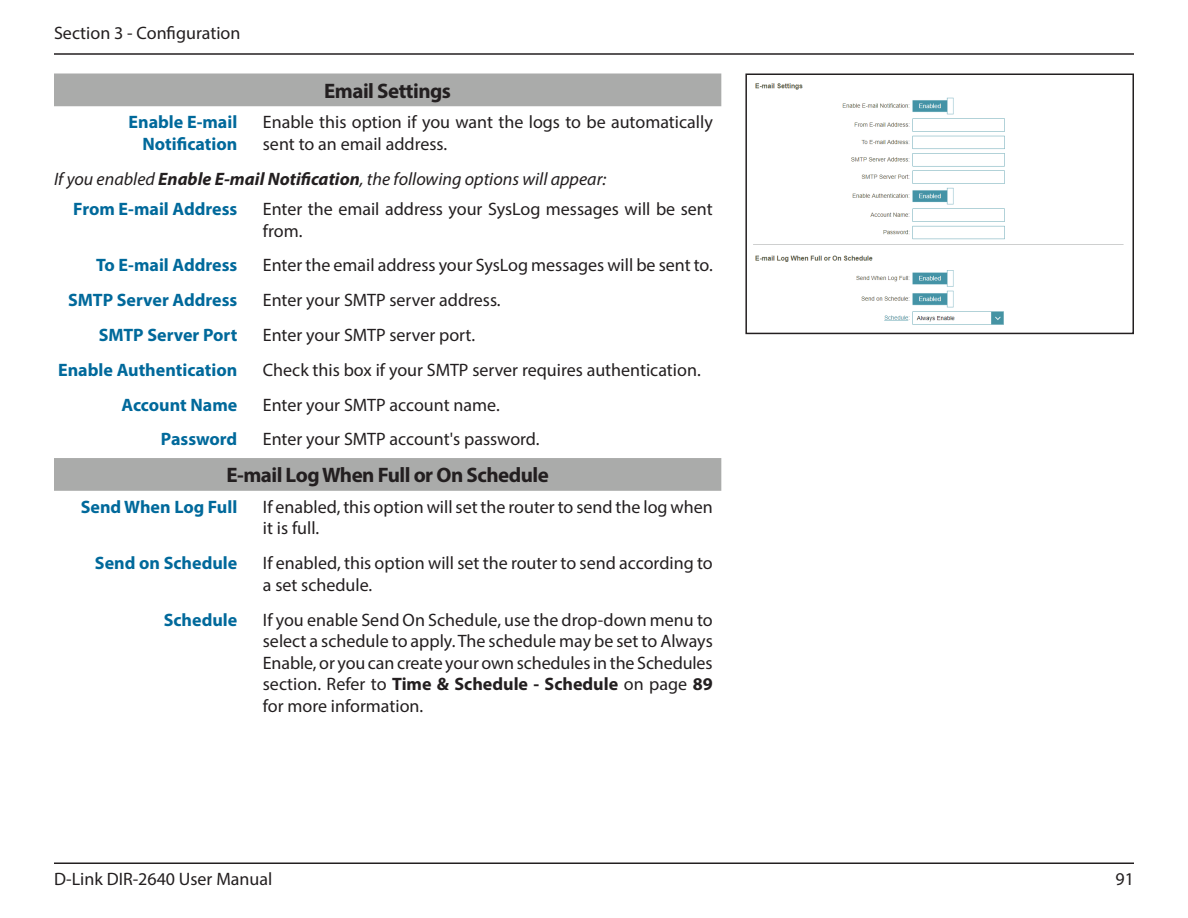
<style>
.page{position:relative;width:1188px;height:918px;background:#fff}
.page>*{position:absolute;margin:0;border:0;box-sizing:border-box;transform-origin:0 0}
.t1{font:700 21px "Myriad Pro";letter-spacing:-.025em;color:#231f20}
.t2{font:18px/21.6px "Myriad Pro";color:#231f20}
.t3{font:700 18px/21.6px "Myriad Pro";color:#00699b;text-align:right}
.t4{font:italic 18px/30.5px "Myriad Pro";color:#231f20}
.s1{font-weight:700}
.s2{font-weight:700;font-style:normal;color:#00699b}
</style>
<div class="page">
<hr style="left:54px;top:53px;width:1080px;height:2px;background:#231f20">
<hr style="left:54px;top:862px;width:1080px;height:2px;background:#231f20">
<img style="left:753px;top:83px;width:371px;height:242px">
<div style="left:745px;top:74px;width:389px;height:260px;border:2px solid #231f20"></div>
<svg style="left:54px;top:74px;width:667px;height:417px"></svg>
<p class="t2" style="left:54px;top:22px;width:188px">Section 3 - Configuration</p>
<p class="t1" style="left:324px;top:77px;width:128px">Email Settings</p>
<p class="t3" style="left:129px;top:111px;width:110px">Enable E-mail<br>Notification</p>
<p class="t2" style="left:263px;top:111px;width:451px">Enable this option if you want the logs to be automatically sent to an email address.</p>
<p class="t4" style="left:73px;top:163px;width:535px;text-indent:-19px">If you enabled <span class="s1">Enable E-mail Notification</span>, the following options will appear:<br><span class="s2">From E-mail Address</span></p>
<p class="t2" style="left:263px;top:198px;width:451px">Enter the email address your SysLog messages will be sent from.</p>
<p class="t3" style="left:96px;top:254px;width:143px">To E-mail Address</p>
<p class="t2" style="left:263px;top:254px;width:451px">Enter the email address your SysLog messages will be sent to.</p>
<p class="t3" style="left:68px;top:289px;width:171px">SMTP Server Address</p>
<p class="t2" style="left:263px;top:289px;width:239px">Enter your SMTP server address.</p>
<p class="t3" style="left:99px;top:324px;width:140px">SMTP Server Port</p>
<p class="t2" style="left:263px;top:324px;width:214px">Enter your SMTP server port.</p>
<p class="t3" style="left:58px;top:358px;width:181px">Enable Authentication</p>
<p class="t2" style="left:263px;top:359px;width:439px">Check this box if your SMTP server requires authentication.</p>
<p class="t3" style="left:121px;top:393px;width:117px">Account Name</p>
<p class="t2" style="left:263px;top:393px;width:238px">Enter your SMTP account name.</p>
<p class="t3" style="left:161px;top:428px;width:78px">Password</p>
<p class="t2" style="left:263px;top:428px;width:278px">Enter your SMTP account's password.</p>
<p class="t1" style="left:226px;top:462px;width:324px">E-mail Log When Full or On Schedule</p>
<p class="t3" style="left:81px;top:495px;width:158px">Send When Log Full</p>
<p class="t2" style="left:263px;top:496px;width:451px">If enabled, this option will set the router to send the log when it is full.</p>
<p class="t3" style="left:95px;top:552px;width:144px">Send on Schedule</p>
<p class="t2" style="left:263px;top:552px;width:451px">If enabled, this option will set the router to send according to a set schedule.</p>
<p class="t3" style="left:164px;top:608px;width:75px">Schedule</p>
<p class="t2" style="left:263px;top:608px;width:451px;text-align:justify">If you enable Send On Schedule, use the drop-down menu to select a schedule to apply. The schedule may be set to Always Enable, or you can create your own schedules in the Schedules section. Refer to <span class="s1">Time &amp; Schedule - Schedule</span> on page <span class="s1">89 </span>for more information.</p>
<p class="t2" style="left:54px;top:868px;width:220px">D-Link DIR-2640 User Manual</p>
<p class="t2" style="left:1116px;top:868px;width:20px">91</p>
</div>
